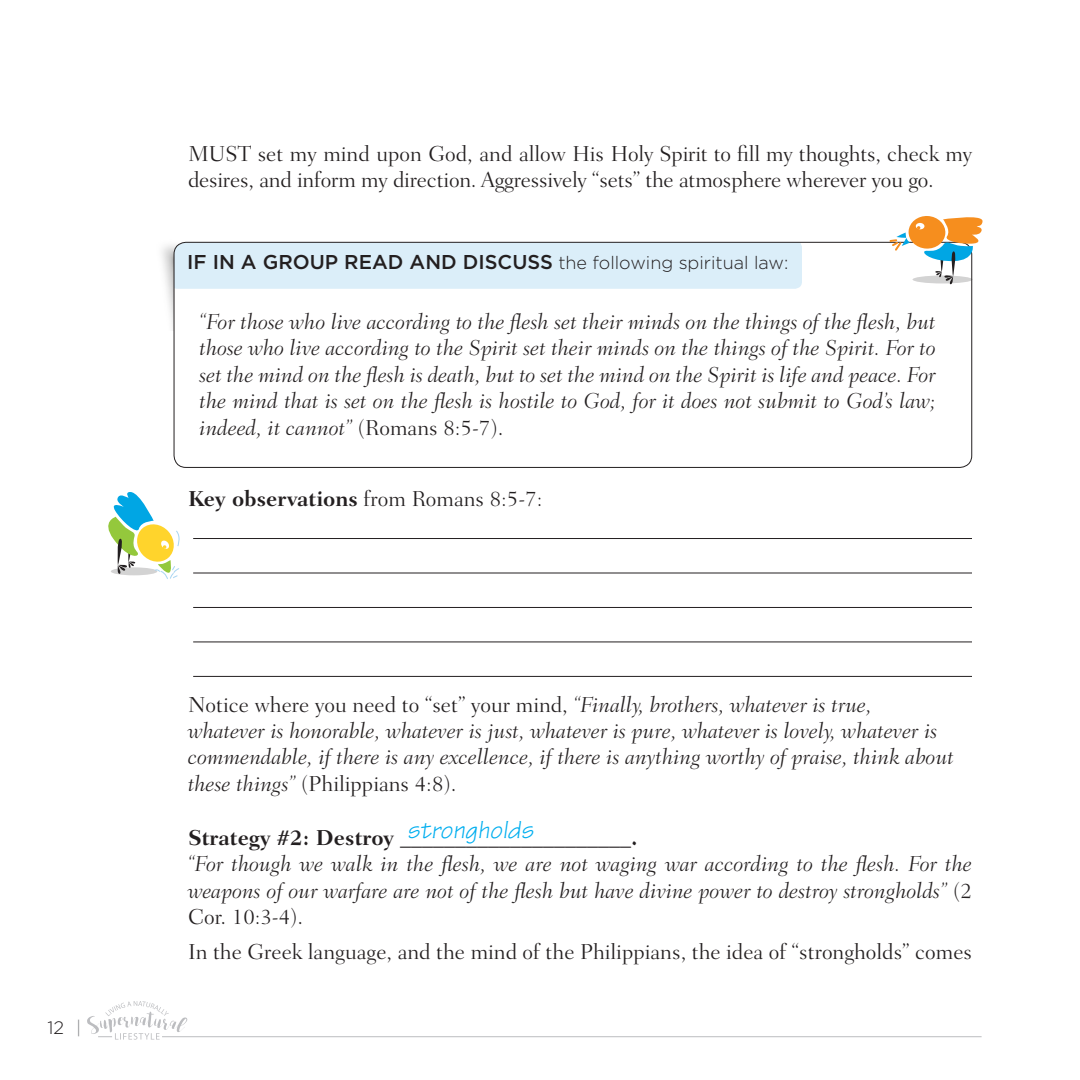
<style>
.page{position:relative;width:1080px;height:1080px;background:#fff}
.page>*{position:absolute;margin:0;border:0;box-sizing:border-box;transform-origin:0 0}
.t1{font:italic 26px "Tekton";color:#00aeef}
.t2{font:italic 300 22px/26.4px "Fairfield LH";color:#231f20;text-align:justify}
.t3{font:300 22px/26.4px "Fairfield LH";color:#231f20}
.t4{font:700 22px "Fairfield LH";color:#231f20}
.t5{font:300 18px "Gotham";color:#231f20}
.s1{color:#808285}
.s2{font-weight:500;font-size:20px}
.s3{font-style:normal}
.s4{font-weight:700}
</style>
<div class="page">
<hr style="left:162px;top:1036px;width:820px;height:1px;background:#bcbdc0">
<svg style="left:87px;top:1001px;width:100px;height:39px"></svg>
<img style="left:162px;top:241px;width:120px;height:90px">
<div style="left:174px;top:242px;width:798px;height:225px;background:#fff;border-radius:12px"></div>
<div style="left:174px;top:242px;width:628px;height:47px;background:#dbeef9"></div>
<div style="left:174px;top:242px;width:798px;height:226px;border:1px solid #231f20;border-radius:12px"></div>
<svg style="left:908px;top:215px;width:38px;height:34px"></svg>
<div style="left:916px;top:223px;width:9px;height:6px;background:#fff;border-radius:50%"></div>
<svg style="left:917px;top:215px;width:66px;height:70px"></svg>
<svg style="left:888px;top:232px;width:22px;height:19px"></svg>
<hr style="left:193px;top:538px;width:779px;height:1px;background:#231f20">
<hr style="left:193px;top:607px;width:779px;height:1px;background:#231f20">
<hr style="left:193px;top:573px;width:779px;height:1px;background:#231f20">
<hr style="left:193px;top:642px;width:779px;height:1px;background:#231f20">
<hr style="left:193px;top:676px;width:779px;height:1px;background:#231f20">
<svg style="left:108px;top:492px;width:72px;height:87px"></svg>
<p class="t5" style="left:48px;top:1017px;width:35px">12 <span class="s1">|</span></p>
<p class="t3" style="left:188px;top:140px;width:786px">MUST set my mind upon God, and allow His Holy Spirit to fill my thoughts, check my desires, and inform my direction. Aggressively “sets” the atmosphere wherever you go.</p>
<p class="t5" style="left:187px;top:253px;width:603px"><span class="s2">IF IN A GROUP READ AND DISCUSS</span> the following spiritual law:</p>
<p class="t2" style="left:200px;top:309px;width:738px">“For those who live according to the flesh set their minds on the things of the flesh, but those who live according to the Spirit set their minds on the things of the Spirit. For to set the mind on the flesh is death, but to set the mind on the Spirit is life and peace. For the mind that is set on the flesh is hostile to God, for it does not submit to God’s law; indeed, it cannot” <span class="s3">(Romans 8:5-7).</span></p>
<p class="t3" style="left:188px;top:485px;width:356px"><span class="s4">Key observations</span> from Romans 8:5-7:</p>
<p class="t2" style="left:188px;top:691px;width:768px;text-align:left"><span class="s3">Notice where you need to “set” your mind,</span> “Finally, brothers, whatever is true, whatever is honorable, whatever is just, whatever is pure, whatever is lovely, whatever is commendable, if there is any excellence, if there is anything worthy of praise, think about these things” <span class="s3">(Philippians 4:8).</span></p>
<p class="t4" style="left:188px;top:825px;width:451px">Strategy #2: Destroy _____________________.</p>
<p class="t2" style="left:188px;top:851px;width:786px">“For though we walk in the flesh, we are not waging war according to the flesh. For the weapons of our warfare are not of the flesh but have divine power to destroy strongholds” <span class="s3">(2<br>Cor. 10:3-4).</span></p>
<p class="t3" style="left:188px;top:939px;width:786px">In the Greek language, and the mind of the Philippians, the idea of “strongholds” comes</p>
<p class="t1" style="left:407px;top:813px;width:128px">strongholds</p>
</div>
